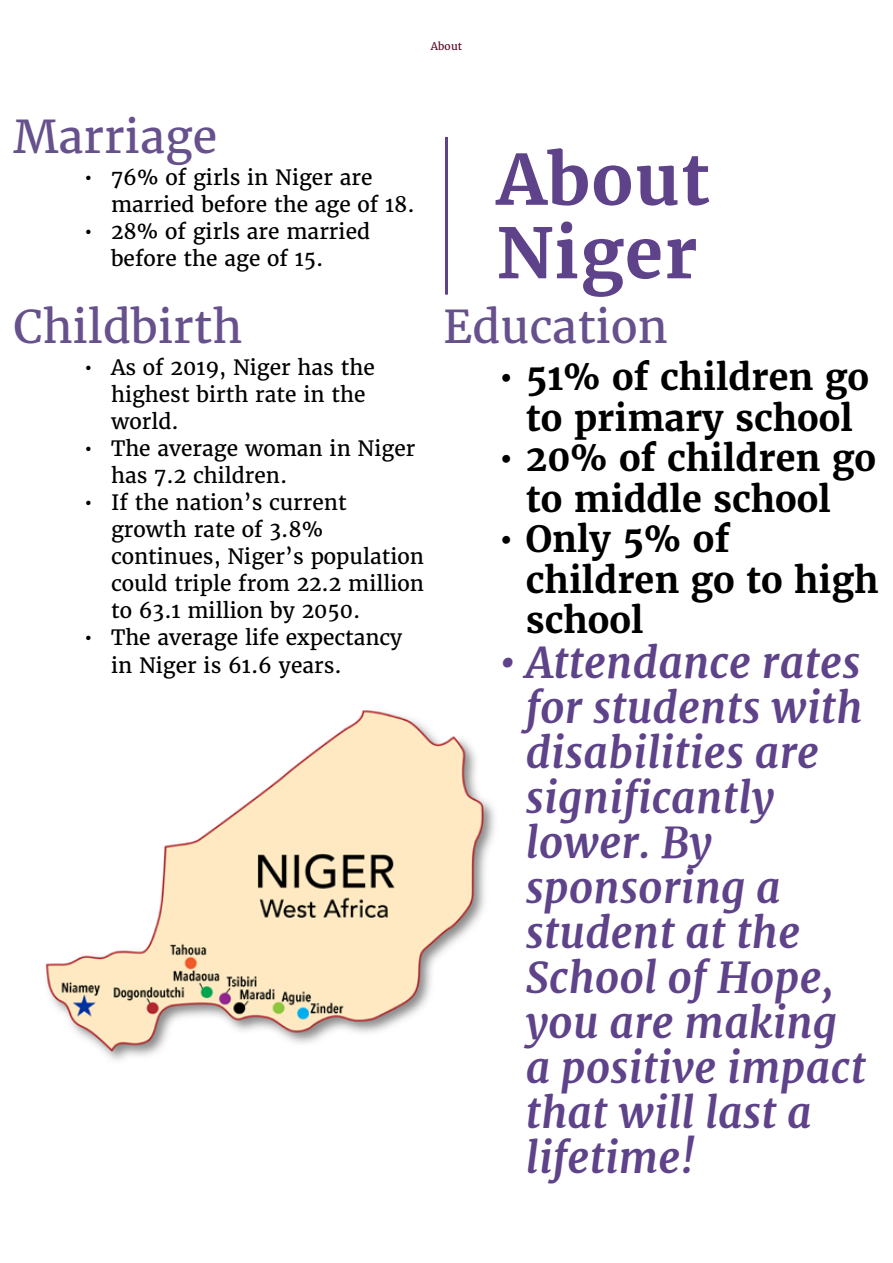
<style>
.page{position:relative;width:893px;height:1263px;background:#fff}
.page>*{position:absolute;margin:0;border:0;box-sizing:border-box;transform-origin:0 0}
.t1{font:700 69px/73.5px "Merriweather";letter-spacing:.02em;color:#5e438a}
.t2{font:45px "Merriweather";color:#66518d}
.t3{font:italic 700 42px/45px "Merriweather";letter-spacing:.01em;color:#5e438a}
.t4{font:700 36px/40.5px "Merriweather";color:#000;text-align:center}
.t5{font:21px/27px "Merriweather";color:#000}
.t6{font:10.5px "Merriweather";letter-spacing:.02em;color:#5b0a27}
</style>
<div class="page">
<hr style="left:445px;top:137px;width:3px;height:158px;background:#5e438a">
<img style="left:45px;top:710px;width:450px;height:350px">
<p class="t6" style="left:431px;top:40px;width:33px">About</p>
<h2 class="t2" style="left:14px;top:109px;width:205px">Marriage</h2>
<p class="t5" style="left:111px;top:164px;width:305px;text-indent:-27px">• 76% of girls in Niger are married before the age of 18.</p>
<p class="t5" style="left:111px;top:218px;width:261px;text-indent:-27px">• 28% of girls are married before the age of 15.</p>
<h2 class="t2" style="left:14px;top:299px;width:230px">Childbirth</h2>
<p class="t5" style="left:111px;top:354px;width:265px;text-indent:-27px">• As of 2019, Niger has the highest birth rate in the world.</p>
<p class="t5" style="left:111px;top:435px;width:306px;text-indent:-27px">• The average woman in Niger has 7.2 children.</p>
<p class="t5" style="left:111px;top:489px;width:315px;text-indent:-27px">• If the nation’s current growth rate of 3.8% continues, Niger’s population could triple from 22.2 million to 63.1 million by 2050.</p>
<p class="t5" style="left:111px;top:624px;width:293px;text-indent:-27px">• The average life expectancy in Niger is 61.6 years.</p>
<h1 class="t1" style="left:497px;top:143px;width:214px">About<br>Niger</h1>
<h2 class="t2" style="left:443px;top:299px;width:226px">Education</h2>
<h3 class="t4" style="left:499px;top:357px;width:372px">• 51% of children go to primary school</h3>
<h3 class="t4" style="left:499px;top:438px;width:379px">• 20% of children go to middle school</h3>
<h3 class="t4" style="left:526px;top:519px;width:354px;text-align:left;text-indent:-27px">• Only 5% of children go to high school</h3>
<h3 class="t3" style="left:526px;top:641px;width:341px;text-indent:-27px">• Attendance rates for students with disabilities are significantly lower. By sponsoring a student at the<br>School of Hope, you are making a positive impact that will last a lifetime!</h3>
</div>
